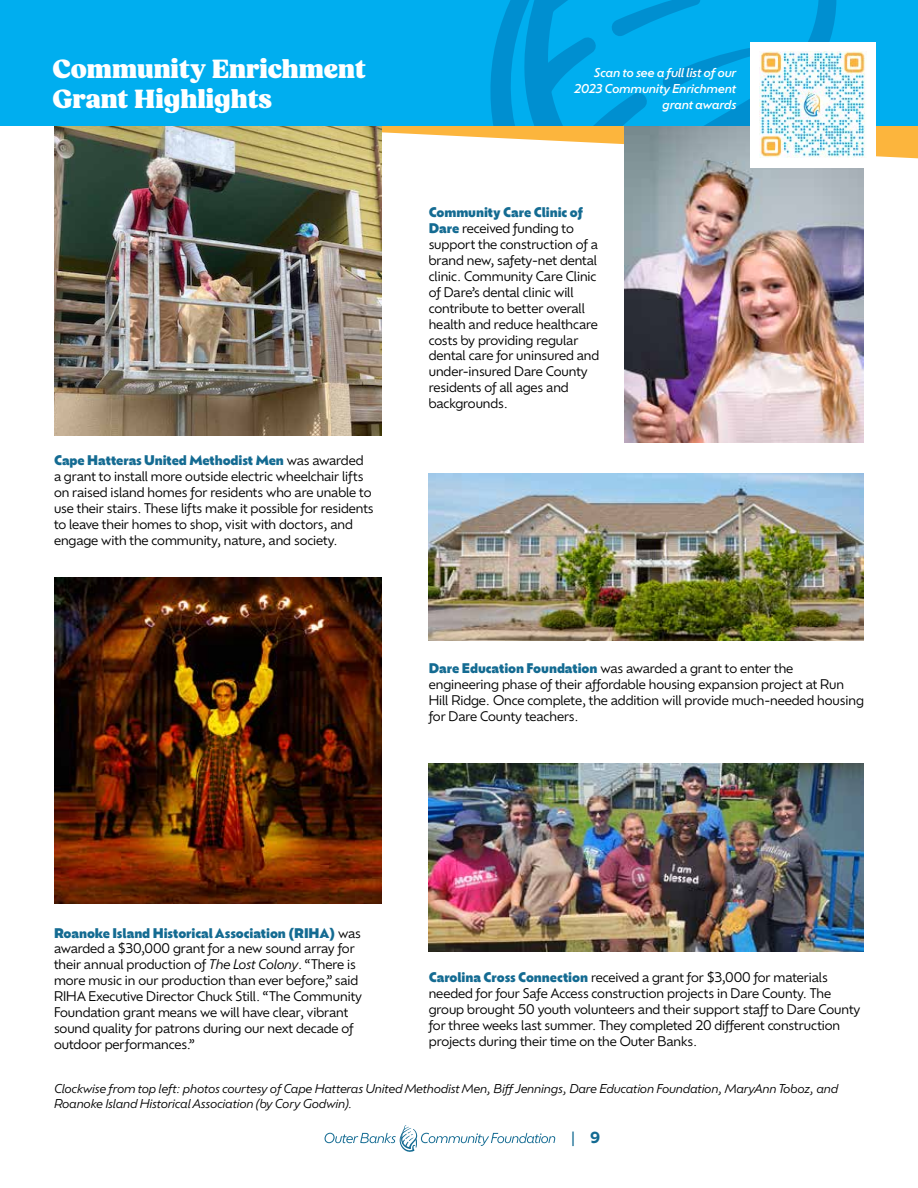
<style>
.page{position:relative;width:918px;height:1188px;background:#fff}
.page>*{position:absolute;margin:0;border:0;box-sizing:border-box;transform-origin:0 0}
.t1{font:900 27px/30px "Fields";color:#fff}
.t2{font:15px "Ofelia Display";color:#146b92}
.t3{font:13.05px/15.9px "Ofelia Display";letter-spacing:-.005em;color:#000}
.t4{font:italic 12px/14.4px "Ofelia Display";color:#000}
.t5{font:italic 500 12px/15.9px "Ofelia Display";letter-spacing:-.005em;color:#fff;text-align:right}
.s1{font-weight:800;color:#146b92}
.s2{font-style:italic}
.s3{font-weight:700}
</style>
<div class="page">
<svg style="left:325px;top:1125px;width:231px;height:27px"></svg>
<img style="left:54px;top:125px;width:327px;height:310px">
<img style="left:625px;top:158px;width:239px;height:285px">
<div style="left:0;top:0;width:918px;height:125px;background:#00aeef"></div>
<svg style="left:174px;top:0;width:744px;height:158px"></svg>
<img style="left:429px;top:764px;width:435px;height:187px">
<img style="left:429px;top:474px;width:435px;height:166px">
<img style="left:54px;top:578px;width:327px;height:326px">
<div style="left:750px;top:42px;width:125px;height:126px;background:#fff"></div>
<img style="left:760px;top:51px;width:105px;height:106px">
<h1 class="t1" style="left:52px;top:55px;width:315px">Community Enrichment<br>Grant Highlights</h1>
<p class="t3" style="left:54px;top:452px;width:321px"><span class="s1">Cape Hatteras United Methodist Men</span> was awarded a grant to install more outside electric wheelchair lifts on raised island homes for residents who are unable to use their stairs. These lifts make it possible for residents to leave their homes to shop, visit with doctors, and engage with the community, nature, and society.</p>
<p class="t5" style="left:574px;top:64px;width:163px">Scan to see a full list of our<br>2023 Community Enrichment grant awards</p>
<p class="t3" style="left:429px;top:204px;width:172px"><span class="s1">Community Care Clinic of<br>Dare</span> received funding to support the construction of a brand new, safety-net dental clinic. Community Care Clinic of Dare’s dental clinic will contribute to better overall health and reduce healthcare costs by providing regular dental care for uninsured and under-insured Dare County residents of all ages and backgrounds.</p>
<p class="t3" style="left:429px;top:659px;width:437px"><span class="s1">Dare Education Foundation</span> was awarded a grant to enter the engineering phase of their affordable housing expansion project at Run Hill Ridge. Once complete, the addition will provide much-needed housing for Dare County teachers.</p>
<p class="t3" style="left:54px;top:924px;width:310px"><span class="s1">Roanoke Island Historical Association (RIHA)</span> was awarded a $30,000 grant for a new sound array for their annual production of <span class="s2">The Lost Colony</span>. “There is more music in our production than ever before,” said RIHA Executive Director Chuck Still. “The Community Foundation grant means we will have clear, vibrant sound quality for patrons during our next decade of outdoor performances.”</p>
<p class="t3" style="left:429px;top:969px;width:433px"><span class="s1">Carolina Cross Connection</span> received a grant for $3,000 for materials needed for four Safe Access construction projects in Dare County. The group brought 50 youth volunteers and their support staff to Dare County for three weeks last summer. They completed 20 different construction projects during their time on the Outer Banks.</p>
<p class="t4" style="left:54px;top:1081px;width:786px">Clockwise from top left: photos courtesy of Cape Hatteras United Methodist Men, Biff Jennings, Dare Education Foundation, MaryAnn Toboz, and<br>Roanoke Island Historical Association (by Cory Godwin).</p>
<p class="t2" style="left:570px;top:1126px;width:32px">| <span class="s3">9</span></p>
</div>
